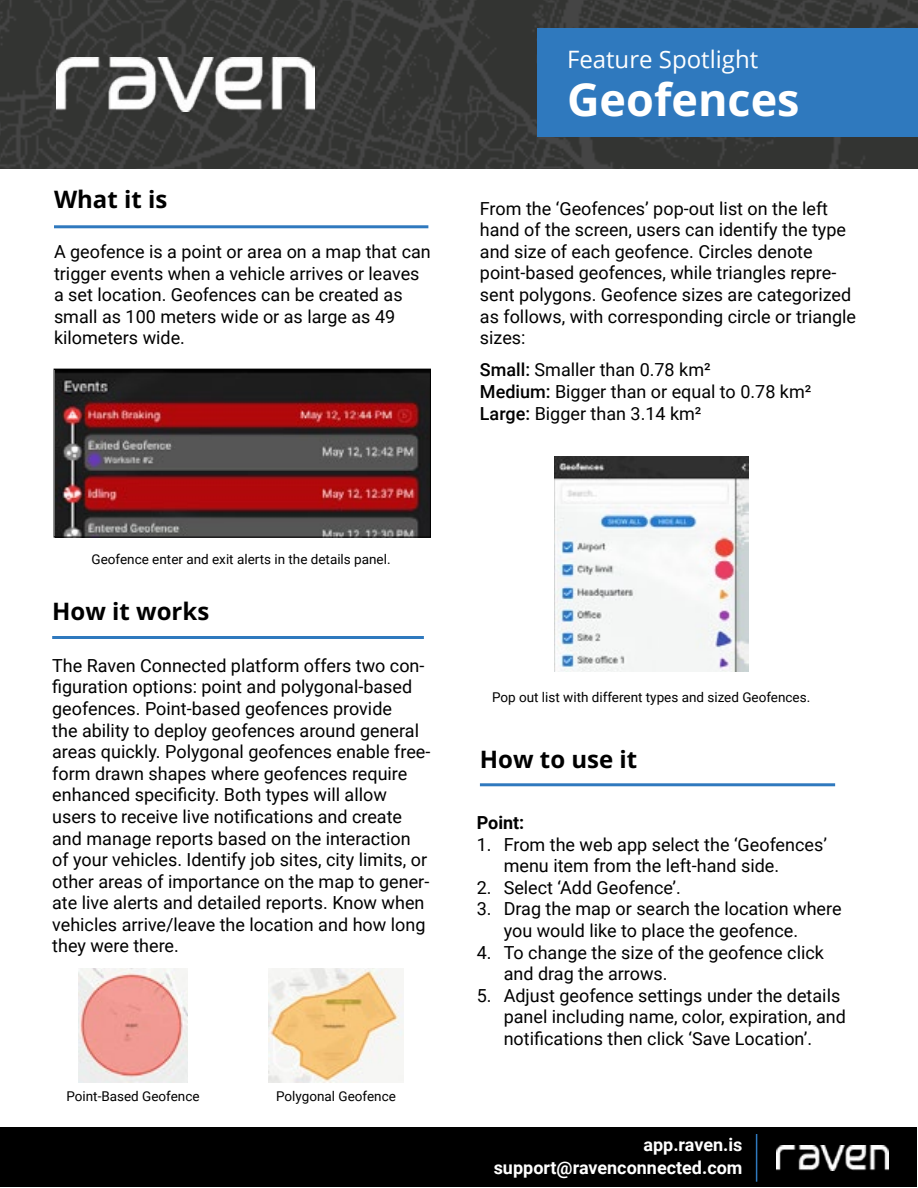
<style>
.page{position:relative;width:918px;height:1188px;background:#fff}
.page>*{position:absolute;margin:0;border:0;box-sizing:border-box;transform-origin:0 0}
.t1{font:700 45px "Open Sans";color:#fff}
.t2{font:700 24px "Open Sans";color:#000}
.t3{font:24px "Open Sans";color:#fff}
.t4{font:18px/21.6px "Roboto";color:#000}
.t5{font:700 18px/23.1px "Roboto";color:#fff;text-align:right}
.t6{font:700 18px "Roboto";color:#000}
.t7{font:13.5px "Roboto";color:#000}
.s1{font-weight:500}
</style>
<div class="page">
<img style="left:0;top:0;width:918px;height:169px">
<div style="left:537px;top:28px;width:381px;height:108px;background:#2f79be"></div>
<img style="left:57px;top:58px;width:257px;height:53px">
<hr style="left:54px;top:225px;width:374px;height:3px;background:#2f79be">
<hr style="left:52px;top:636px;width:372px;height:3px;background:#2f79be">
<div style="left:1px;top:1128px;width:916px;height:59px;background:#000"></div>
<img style="left:776px;top:1146px;width:112px;height:25px">
<hr style="left:756px;top:1134px;width:1px;height:48px;background:#2f79be">
<hr style="left:480px;top:783px;width:355px;height:3px;background:#2f79be">
<img style="left:56px;top:371px;width:373px;height:164px">
<div style="left:54px;top:369px;width:377px;height:168px;border:1px solid #000"></div>
<img style="left:269px;top:968px;width:134px;height:114px">
<img style="left:79px;top:968px;width:109px;height:114px">
<img style="left:554px;top:456px;width:194px;height:216px">
<h2 class="t2" style="left:54px;top:182px;width:115px">What it is</h2>
<p class="t4" style="left:54px;top:240px;width:378px">A geofence is a point or area on a map that can trigger events when a vehicle arrives or leaves a set location. Geofences can be created as small as 100 meters wide or as large as 49 kilometers wide.</p>
<h2 class="t3" style="left:567px;top:43px;width:193px">Feature Spotlight</h2>
<h1 class="t1" style="left:567px;top:68px;width:234px">Geofences</h1>
<p class="t4" style="left:480px;top:197px;width:378px">From the ‘Geofences’ pop-out list on the left hand of the screen, users can identify the type and size of each geofence. Circles denote point-based geofences, while triangles repre&shy;sent polygons. Geofence sizes are categorized as follows, with corresponding circle or triangle sizes:</p>
<p class="t4" style="left:480px;top:359px;width:333px"><span class="s1">Small:</span> Smaller than 0.78 km²<br><span class="s1">Medium:</span> Bigger than or equal to 0.78 km²<br><span class="s1">Large:</span> Bigger than 3.14 km²</p>
<p class="t7" style="left:92px;top:549px;width:301px">Geofence enter and exit alerts in the details panel.</p>
<h2 class="t2" style="left:52px;top:594px;width:159px">How it works</h2>
<p class="t4" style="left:52px;top:654px;width:380px">The Raven Connected platform offers two con&shy;figuration options: point and polygonal-based geofences. Point-based geofences provide<br>the ability to deploy geofences around general areas quickly. Polygonal geofences enable free&shy;form drawn shapes where geofences require enhanced specificity. Both types will allow users to receive live notifications and create and manage reports based on the interaction of your vehicles. Identify job sites, city limits, or other areas of importance on the map to gener&shy;ate live alerts and detailed reports. Know when vehicles arrive/leave the location and how long they were there.</p>
<p class="t7" style="left:66px;top:1086px;width:135px">Point-Based Geofence</p>
<p class="t7" style="left:276px;top:1086px;width:121px">Polygonal Geofence</p>
<p class="t7" style="left:492px;top:687px;width:320px">Pop out list with different types and sized Geofences.</p>
<h2 class="t2" style="left:480px;top:742px;width:159px">How to use it</h2>
<p class="t6" style="left:477px;top:810px;width:49px">Point:</p>
<p class="t4" style="left:504px;top:833px;width:325px;text-indent:-27px">1. From the web app select the ‘Geofences’ menu item from the left-hand side.</p>
<p class="t4" style="left:477px;top:876px;width:206px">2. Select ‘Add Geofence’.</p>
<p class="t4" style="left:504px;top:897px;width:339px;text-indent:-27px">3. Drag the map or search the location where you would like to place the geofence.</p>
<p class="t4" style="left:504px;top:941px;width:322px;text-indent:-27px">4. To change the size of the geofence click and drag the arrows.</p>
<p class="t4" style="left:504px;top:984px;width:344px;text-indent:-27px">5. Adjust geofence settings under the details panel including name, color, expiration, and notifications then click ‘Save Location’.</p>
<p class="t5" style="left:494px;top:1132px;width:250px">app.raven.is support@ravenconnected.com</p>
</div>
